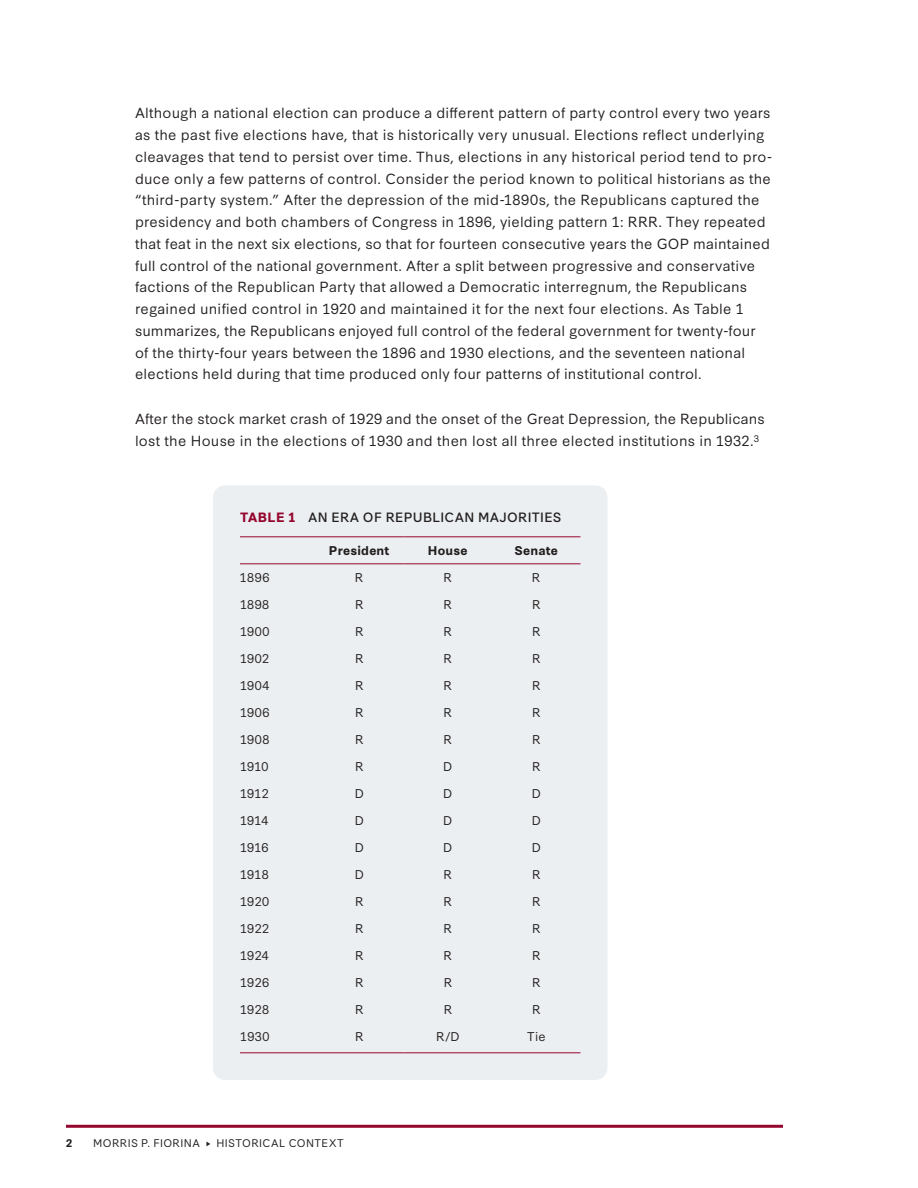
<style>
.page{position:relative;width:918px;height:1188px;background:#fff}
.page>*{position:absolute;margin:0;border:0;box-sizing:border-box;transform-origin:0 0}
.t1{font:13.8px/21.8px "Synthese";letter-spacing:.015em;color:#231f20}
.t2{font:12.75px "Synthese";letter-spacing:.025em;color:#231f20}
.t3{font:12px "Synthese";letter-spacing:.04em;color:#231f20}
.t4{font:700 12px "Synthese";letter-spacing:.015em;color:#231f20}
.t5{font:10.5px "Synthese";letter-spacing:.04em;color:#231f20}
.t6{font:700 10.5px "Synthese";color:#231f20}
.s1{font-weight:700;color:#95062f}
</style>
<div class="page">
<hr style="left:66px;top:1125px;width:717px;height:3px;background:#95062f">
<div style="left:213px;top:485px;width:395px;height:595px;background:#eceff1;border-radius:12px"></div>
<hr style="left:240px;top:1052px;width:75px;height:1px;background:#95062f">
<hr style="left:315px;top:1052px;width:89px;height:1px;background:#95062f">
<hr style="left:404px;top:1052px;width:88px;height:1px;background:#95062f">
<hr style="left:492px;top:1052px;width:88px;height:1px;background:#95062f">
<hr style="left:240px;top:563px;width:75px;height:1px;background:#95062f">
<hr style="left:315px;top:563px;width:89px;height:1px;background:#95062f">
<hr style="left:404px;top:563px;width:88px;height:1px;background:#95062f">
<hr style="left:492px;top:563px;width:88px;height:1px;background:#95062f">
<hr style="left:240px;top:536px;width:75px;height:1px;background:#95062f">
<hr style="left:315px;top:536px;width:89px;height:1px;background:#95062f">
<hr style="left:404px;top:536px;width:88px;height:1px;background:#95062f">
<hr style="left:492px;top:536px;width:88px;height:1px;background:#95062f">
<p class="t1" style="left:135px;top:101px;width:639px">Although a national election can produce a diferent pattern of party control every two years as the past fve elections have, that is historically very unusual. Elections refect underlying cleavages that tend to persist over time. Thus, elections in any historical period tend to pro&shy;duce only a few patterns of control. Consider the period known to political historians as the “third-party system.” Afer the depression of the mid-1890s, the Republicans captured the presidency and both chambers of Congress in 1896, yielding pattern 1: RRR. They repeated that feat in the next six elections, so that for fourteen consecutive years the GOP maintained full control of the national government. Afer a split between progressive and conservative factions of the Republican Party that allowed a Democratic interregnum, the Republicans regained unifed control in 1920 and maintained it for the next four elections. As Table 1 summarizes, the Republicans enjoyed full control of the federal government for twenty-four of the thirty-four years between the 1896 and 1930 elections, and the seventeen national elections held during that time produced only four patterns of institutional control.</p>
<p class="t1" style="left:135px;top:407px;width:631px">Afer the stock market crash of 1929 and the onset of the Great Depression, the Republicans lost the House in the elections of 1930 and then lost all three elected institutions in 1932.<sup>3</sup></p>
<p class="t2" style="left:240px;top:507px;width:323px"><span class="s1">TABLE 1</span> AN ERA OF REPUBLICAN MAJORITIES</p>
<p class="t4" style="left:329px;top:541px;width:62px">President</p>
<p class="t4" style="left:428px;top:541px;width:41px">House</p>
<p class="t4" style="left:514px;top:541px;width:45px">Senate</p>
<p class="t3" style="left:240px;top:567px;width:31px">1896</p>
<p class="t3" style="left:355px;top:567px;width:10px">R</p>
<p class="t3" style="left:443px;top:567px;width:10px">R</p>
<p class="t3" style="left:532px;top:567px;width:10px">R</p>
<p class="t3" style="left:240px;top:594px;width:31px">1898</p>
<p class="t3" style="left:355px;top:594px;width:10px">R</p>
<p class="t3" style="left:444px;top:594px;width:10px">R</p>
<p class="t3" style="left:532px;top:594px;width:10px">R</p>
<p class="t3" style="left:240px;top:621px;width:31px">1900</p>
<p class="t3" style="left:355px;top:621px;width:10px">R</p>
<p class="t3" style="left:444px;top:621px;width:10px">R</p>
<p class="t3" style="left:532px;top:621px;width:10px">R</p>
<p class="t3" style="left:240px;top:648px;width:31px">1902</p>
<p class="t3" style="left:355px;top:648px;width:10px">R</p>
<p class="t3" style="left:444px;top:648px;width:10px">R</p>
<p class="t3" style="left:532px;top:648px;width:10px">R</p>
<p class="t3" style="left:240px;top:675px;width:31px">1904</p>
<p class="t3" style="left:355px;top:675px;width:10px">R</p>
<p class="t3" style="left:444px;top:675px;width:10px">R</p>
<p class="t3" style="left:532px;top:675px;width:10px">R</p>
<p class="t3" style="left:240px;top:702px;width:31px">1906</p>
<p class="t3" style="left:355px;top:702px;width:10px">R</p>
<p class="t3" style="left:444px;top:702px;width:10px">R</p>
<p class="t3" style="left:532px;top:702px;width:10px">R</p>
<p class="t3" style="left:240px;top:729px;width:31px">1908</p>
<p class="t3" style="left:355px;top:729px;width:10px">R</p>
<p class="t3" style="left:444px;top:729px;width:10px">R</p>
<p class="t3" style="left:532px;top:729px;width:10px">R</p>
<p class="t3" style="left:240px;top:756px;width:30px">1910</p>
<p class="t3" style="left:355px;top:756px;width:10px">R</p>
<p class="t3" style="left:443px;top:756px;width:11px">D</p>
<p class="t3" style="left:532px;top:756px;width:10px">R</p>
<p class="t3" style="left:240px;top:783px;width:30px">1912</p>
<p class="t3" style="left:355px;top:783px;width:11px">D</p>
<p class="t3" style="left:443px;top:783px;width:11px">D</p>
<p class="t3" style="left:532px;top:783px;width:11px">D</p>
<p class="t3" style="left:240px;top:810px;width:30px">1914</p>
<p class="t3" style="left:355px;top:810px;width:11px">D</p>
<p class="t3" style="left:443px;top:810px;width:11px">D</p>
<p class="t3" style="left:532px;top:810px;width:11px">D</p>
<p class="t3" style="left:240px;top:837px;width:30px">1916</p>
<p class="t3" style="left:355px;top:837px;width:11px">D</p>
<p class="t3" style="left:443px;top:837px;width:11px">D</p>
<p class="t3" style="left:532px;top:837px;width:11px">D</p>
<p class="t3" style="left:240px;top:864px;width:30px">1918</p>
<p class="t3" style="left:355px;top:864px;width:11px">D</p>
<p class="t3" style="left:444px;top:864px;width:10px">R</p>
<p class="t3" style="left:532px;top:864px;width:10px">R</p>
<p class="t3" style="left:240px;top:891px;width:30px">1920</p>
<p class="t3" style="left:355px;top:891px;width:10px">R</p>
<p class="t3" style="left:444px;top:891px;width:10px">R</p>
<p class="t3" style="left:532px;top:891px;width:10px">R</p>
<p class="t3" style="left:240px;top:918px;width:30px">1922</p>
<p class="t3" style="left:355px;top:918px;width:10px">R</p>
<p class="t3" style="left:444px;top:918px;width:10px">R</p>
<p class="t3" style="left:532px;top:918px;width:10px">R</p>
<p class="t3" style="left:240px;top:945px;width:30px">1924</p>
<p class="t3" style="left:355px;top:945px;width:10px">R</p>
<p class="t3" style="left:444px;top:945px;width:10px">R</p>
<p class="t3" style="left:532px;top:945px;width:10px">R</p>
<p class="t3" style="left:240px;top:972px;width:30px">1926</p>
<p class="t3" style="left:355px;top:972px;width:10px">R</p>
<p class="t3" style="left:444px;top:972px;width:10px">R</p>
<p class="t3" style="left:532px;top:972px;width:10px">R</p>
<p class="t3" style="left:240px;top:999px;width:30px">1928</p>
<p class="t3" style="left:355px;top:999px;width:10px">R</p>
<p class="t3" style="left:444px;top:999px;width:10px">R</p>
<p class="t3" style="left:532px;top:999px;width:10px">R</p>
<p class="t3" style="left:240px;top:1026px;width:31px">1930</p>
<p class="t3" style="left:355px;top:1026px;width:10px">R</p>
<p class="t3" style="left:436px;top:1026px;width:25px">R/D</p>
<p class="t3" style="left:527px;top:1026px;width:20px">Tie</p>
<p class="t6" style="left:66px;top:1135px;width:8px">2</p>
<p class="t5" style="left:93px;top:1135px;width:252px">MORRIS P. FIORINA U HISTORICAL CONTEXT</p>
</div>
